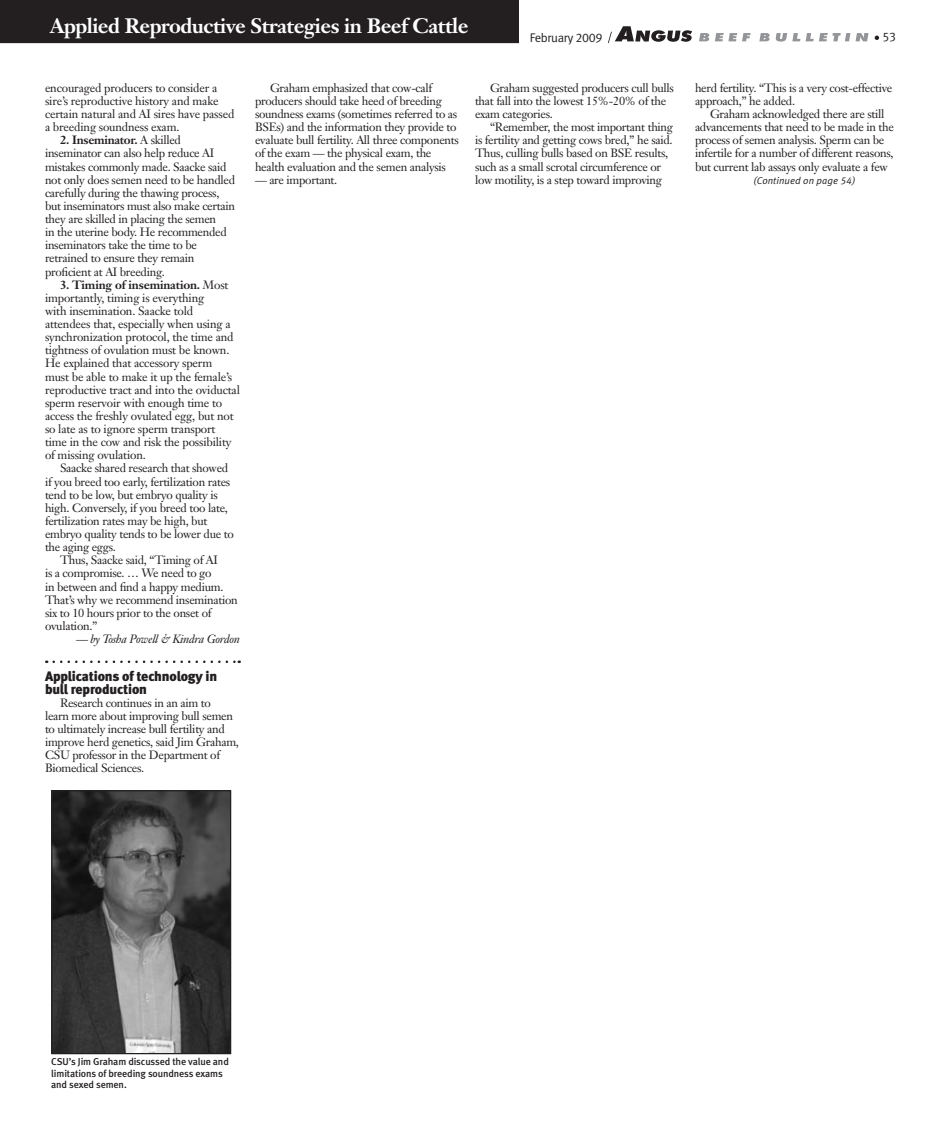
<style>
.page{position:relative;width:945px;height:1125px;background:#fff}
.page>*{position:absolute;margin:0;border:0;box-sizing:border-box;transform-origin:0 0}
.t1{font:700 20.62px "Janson Text";letter-spacing:-.025em;color:#fff}
.story_header{font:13.75px/13.1px "Meta Black LF";letter-spacing:-.01em;color:#231f20}
.t2{font:12.5px "Meta Normal LF";letter-spacing:-.025em;color:#231f20}
.body_text{font:11.88px/13.1px "Janson Text";letter-spacing:-.025em;color:#231f20}
.body_text-2{font:italic 11.88px "Janson Text";letter-spacing:-.025em;color:#231f20}
.cutlines{font:10px/11.2px "Meta Medium LF";letter-spacing:-.01em;color:#231f20}
.t3{font:italic 10px "Meta Normal LF";letter-spacing:.01em;color:#231f20}
.s1{font-weight:700}
</style>
<div class="page">
<svg style="left:54px;top:661px;width:186px;height:2px"></svg>
<div style="left:0;top:0;width:519px;height:43px;background:#231f20"></div>
<img style="left:53px;top:792px;width:176px;height:260px">
<div style="left:51px;top:790px;width:180px;height:264px;border:1px solid #231f20"></div>
<svg style="left:699px;top:33px;width:10px;height:8px"></svg>
<svg style="left:715px;top:33px;width:36px;height:8px"></svg>
<svg style="left:759px;top:33px;width:11px;height:8px"></svg>
<svg style="left:776px;top:33px;width:24px;height:9px"></svg>
<svg style="left:806px;top:33px;width:44px;height:8px"></svg>
<svg style="left:856px;top:33px;width:13px;height:8px"></svg>
<svg style="left:608px;top:26px;width:84px;height:17px"></svg>
<svg style="left:875px;top:36px;width:4px;height:4px"></svg>
<h1 class="t1" style="left:50px;top:13px;width:420px">Applied Reproductive Strategies in Beef Cattle</h1>
<p class="t2" style="left:530px;top:31px;width:74px">February 2009</p>
<p class="t2" style="left:882px;top:30px;width:15px">53</p>
<p class="body_text" style="left:45px;top:81px;width:191px">encouraged producers to consider a sire’s reproductive history and make certain natural and AI sires have passed a breeding soundness exam.</p>
<p class="body_text" style="left:45px;top:134px;width:192px;text-indent:15px"><span class="s1">2. Inseminator.</span> A skilled inseminator can also help reduce AI mistakes commonly made. Saacke said not only does semen need to be handled carefully during the thawing process, but inseminators must also make certain they are skilled in placing the semen<br>in the uterine body. He recommended inseminators take the time to be retrained to ensure they remain proficient at AI breeding.</p>
<p class="body_text" style="left:45px;top:278px;width:197px;text-indent:15px"><span class="s1">3. Timing of insemination.</span> Most importantly, timing is everything<br>with insemination. Saacke told attendees that, especially when using a synchronization protocol, the time and tightness of ovulation must be known.<br>He explained that accessory sperm<br>must be able to make it up the female’s reproductive tract and into the oviductal sperm reservoir with enough time to access the freshly ovulated egg, but not so late as to ignore sperm transport time in the cow and risk the possibility of missing ovulation.</p>
<p class="body_text" style="left:45px;top:462px;width:190px;text-indent:15px">Saacke shared research that showed if you breed too early, fertilization rates tend to be low, but embryo quality is high. Conversely, if you breed too late, fertilization rates may be high, but embryo quality tends to be lower due to the aging eggs.</p>
<p class="body_text" style="left:45px;top:554px;width:194px;text-indent:15px">Thus, Saacke said, “Timing of AI<br>is a compromise. … We need to go<br>in between and find a happy medium.<br>That’s why we recommend insemination six to 10 hours prior to the onset of ovulation.”</p>
<p class="body_text-2" style="left:76px;top:632px;width:165px">— by Tosha Powell &amp; Kindra Gordon</p>
<p class="story_header" style="left:45px;top:669px;width:174px">Applications of technology in bull reproduction</p>
<p class="body_text" style="left:45px;top:696px;width:196px;text-indent:15px">Research continues in an aim to<br>learn more about improving bull semen to ultimately increase bull fertility and improve herd genetics, said Jim Graham, CSU professor in the Department of Biomedical Sciences.</p>
<p class="body_text" style="left:255px;top:81px;width:205px;text-indent:15px">Graham emphasized that cow-calf producers should take heed of breeding soundness exams (sometimes referred to as BSEs) and the information they provide to evaluate bull fertility. All three components of the exam — the physical exam, the health evaluation and the semen analysis</p>
<p class="body_text" style="left:255px;top:173px;width:84px">— are important.</p>
<p class="body_text" style="left:475px;top:81px;width:200px;text-indent:15px">Graham suggested producers cull bulls that fall into the lowest 15%-20% of the exam categories.</p>
<p class="body_text" style="left:475px;top:120px;width:200px;text-indent:15px">“Remember, the most important thing is fertility and getting cows bred,” he said.<br>Thus, culling bulls based on BSE results, such as a small scrotal circumference or low motility, is a step toward improving</p>
<p class="body_text" style="left:695px;top:81px;width:199px">herd fertility. “This is a very cost-effective approach,” he added.</p>
<p class="body_text" style="left:695px;top:107px;width:201px;text-indent:15px">Graham acknowledged there are still advancements that need to be made in the process of semen analysis. Sperm can be infertile for a number of different reasons, but current lab assays only evaluate a few</p>
<p class="t3" style="left:754px;top:174px;width:103px">(Continued on page 54)</p>
<p class="cutlines" style="left:51px;top:1056px;width:179px">CSU’s Jim Graham discussed the value and limitations of breeding soundness exams and sexed semen.</p>
</div>
